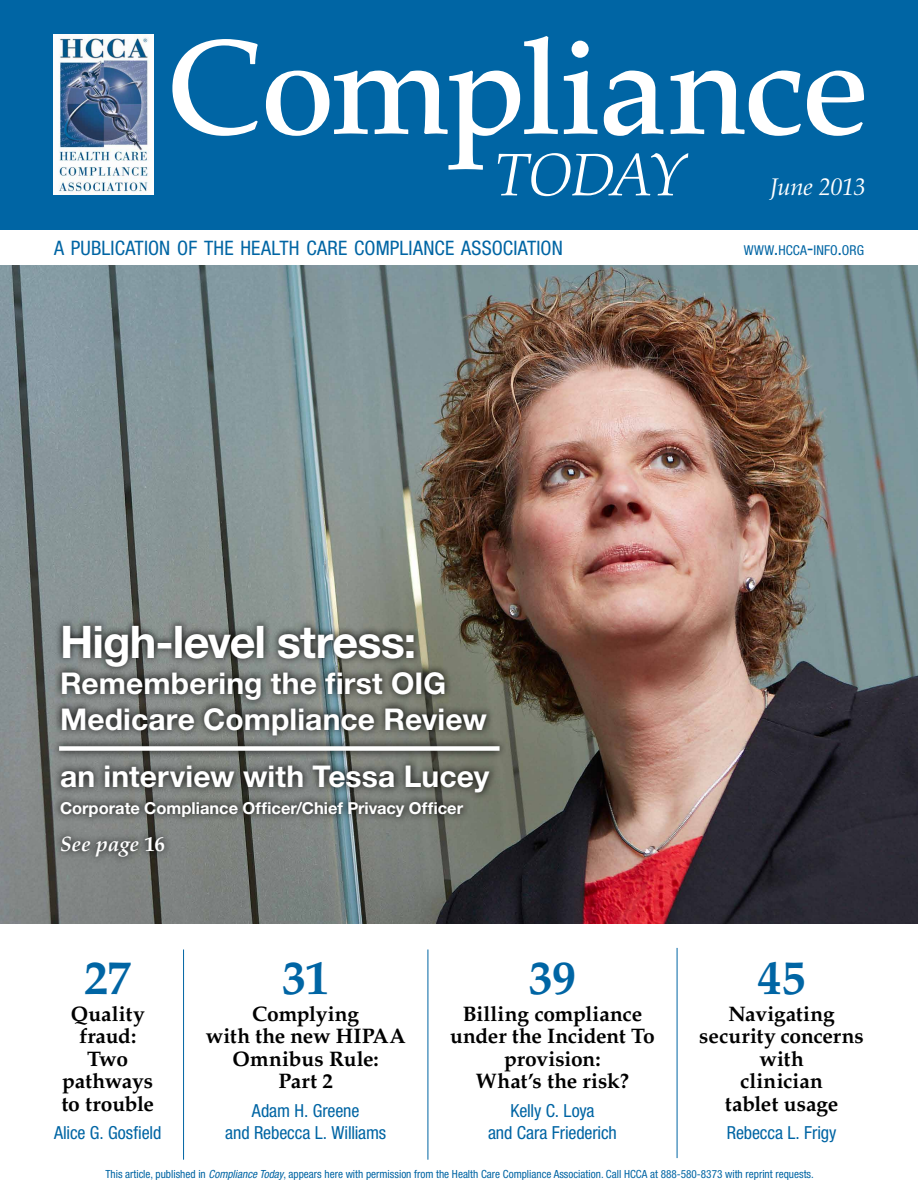
<style>
.page{position:relative;width:918px;height:1188px;background:#fff}
.page>*{position:absolute;margin:0;border:0;box-sizing:border-box;transform-origin:0 0}
.t1{font:500 133.5px "Palatino LT Std";letter-spacing:-.035em;color:#fff}
.t2{font:italic 300 59.85px "Palatino LT Std";letter-spacing:-.03em;color:#fff}
.t3{font:700 48px "Palatino LT Std";letter-spacing:-.015em;color:#0065a4}
.t4{font:700 45px "Helvetica Neue LT Std";letter-spacing:-.02em;color:#fff}
.t5{font:700 30px/36px "Helvetica Neue LT Std";letter-spacing:.005em;color:#fff}
.t6{font:italic 24px "Palatino LT Std";letter-spacing:-.02em;color:#fff}
.t7{font:700 21px/22.5px "Palatino LT Std";letter-spacing:-.005em;color:#000;text-align:center}
.t8{font:italic 700 21px "Palatino LT Std";color:#fff}
.t9{font:condensed 19.95px "Helvetica Neue LT Std";letter-spacing:.01em;color:#0065a4}
.t10{font:condensed 18px/22.5px "Helvetica Neue LT Std";letter-spacing:-.005em;color:#0065a4;text-align:center}
.t11{font:700 16.5px "Helvetica Neue LT Std";color:#fff}
.t12{font:condensed 13.65px "Helvetica Neue LT Std";letter-spacing:.005em;color:#0065a4}
.t13{font:condensed 11.25px "Helvetica Neue LT Std";color:#0065a4}
.s1{font-size:19.5px}
.s2{font-style:normal}
.s3{font-style:italic}
</style>
<div class="page">
<div style="left:0;top:0;width:918px;height:230px;background:#0065a4"></div>
<hr style="left:183px;top:950px;width:1px;height:210px;background:#0065a4">
<hr style="left:428px;top:950px;width:1px;height:210px;background:#0065a4">
<hr style="left:677px;top:948px;width:1px;height:210px;background:#0065a4">
<img style="left:53px;top:35px;width:100px;height:160px">
<img style="left:0;top:266px;width:918px;height:657px">
<svg style="left:53px;top:618px;width:443px;height:247px;background:#666a66"></svg>
<svg style="left:51px;top:738px;width:456px;height:21px;background:#6b6f6a"></svg>
<div style="left:59px;top:746px;width:441px;height:5px;background:#fff"></div>
<h1 class="t1" style="left:167px;top:10px;width:705px">Compliance</h1>
<h2 class="t2" style="left:494px;top:141px;width:193px">TODAY</h2>
<p class="t6" style="left:770px;top:173px;width:97px">June 2013</p>
<p class="t9" style="left:54px;top:236px;width:510px">A PUBLICATION OF THE HEALTH CARE COMPLIANCE ASSOCIATION</p>
<p class="t12" style="left:744px;top:242px;width:122px">WWW<span class="s1">.</span>HCCA<span class="s1">-</span>INFO<span class="s1">.</span>ORG</p>
<h3 class="t4" style="left:60px;top:614px;width:358px">High-level stress:</h3>
<h3 class="t5" style="left:60px;top:664px;width:428px">Remembering the first OIG<br>Medicare Compliance Review</h3>
<h3 class="t5" style="left:60px;top:757px;width:431px">an interview with Tessa Lucey</h3>
<p class="t11" style="left:60px;top:798px;width:405px">Corporate Compliance Officer/Chief Privacy Officer</p>
<p class="t8" style="left:60px;top:832px;width:106px">See page <span class="s2">16</span></p>
<h3 class="t3" style="left:84px;top:949px;width:49px">27</h3>
<p class="t7" style="left:61px;top:1002px;width:94px">Quality fraud:<br>Two pathways to trouble</p>
<p class="t10" style="left:54px;top:1121px;width:109px">Alice G. Gosfield</p>
<h3 class="t3" style="left:282px;top:949px;width:48px">31</h3>
<p class="t7" style="left:206px;top:1002px;width:202px">Complying<br>with the new HIPAA<br>Omnibus Rule:<br>Part 2</p>
<p class="t10" style="left:225px;top:1099px;width:162px">Adam H. Greene<br>and Rebecca L. Williams</p>
<h3 class="t3" style="left:529px;top:949px;width:49px">39</h3>
<p class="t7" style="left:450px;top:1002px;width:206px">Billing compliance under the Incident To provision:<br>What’s the risk?</p>
<p class="t10" style="left:488px;top:1099px;width:130px">Kelly C. Loya<br>and Cara Friederich</p>
<h3 class="t3" style="left:758px;top:949px;width:49px">45</h3>
<p class="t7" style="left:699px;top:1002px;width:166px">Navigating security concerns with<br>clinician<br>tablet usage</p>
<p class="t10" style="left:727px;top:1121px;width:111px">Rebecca L. Frigy</p>
<p class="t13" style="left:105px;top:1167px;width:710px">This article, published in <span class="s3">Compliance Today</span>, appears here with permission from the Health Care Compliance Association. Call HCCA at 888-580-8373 with reprint requests.</p>
</div>
